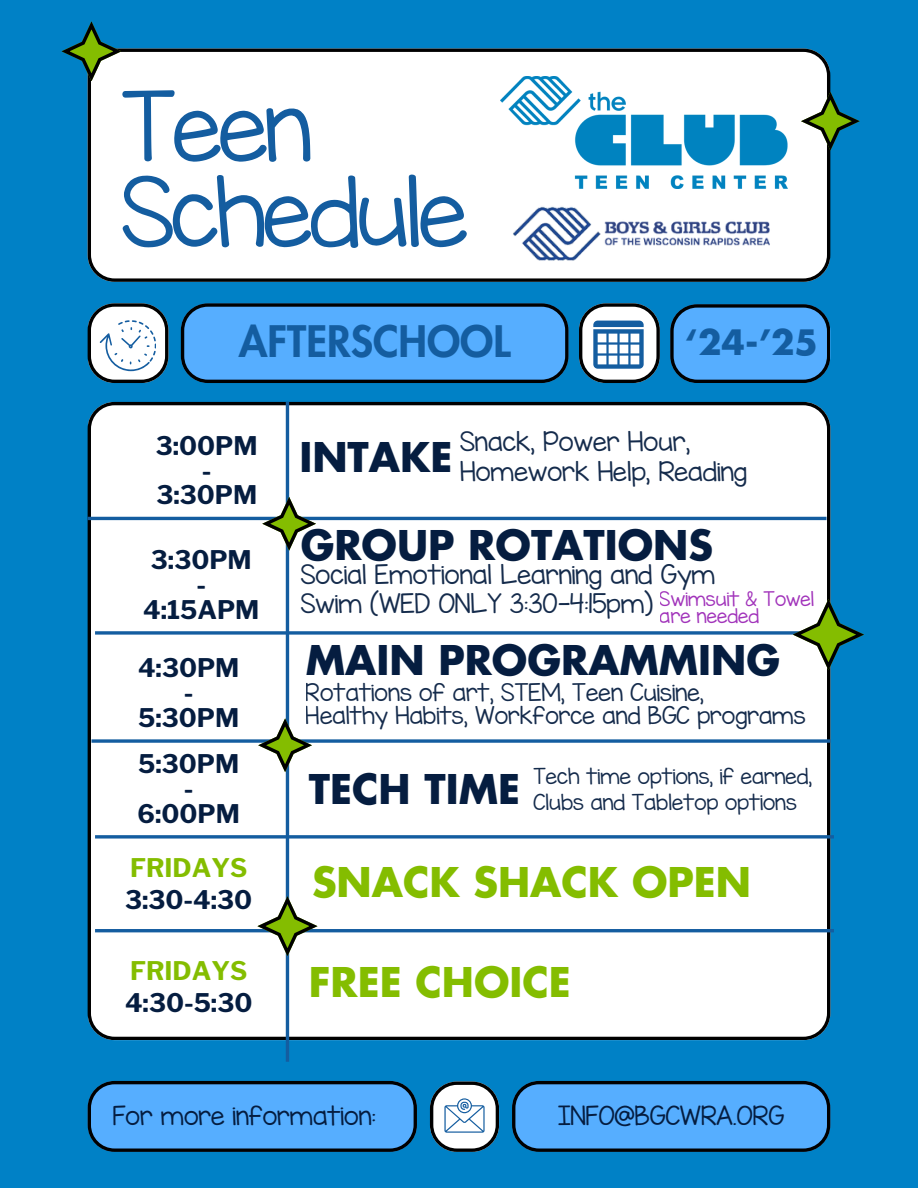
<style>
.page{position:relative;width:918px;height:1188px;background:#0081c6}
.page>*{position:absolute;margin:0;border:0;box-sizing:border-box;transform-origin:0 0}
.t1{font:85.95px/85.5px "KG Miss Kindergarten";letter-spacing:-.04em;color:#145da0}
.t2{font:800 42.45px "Futura LT Pro";color:#145da0}
.t3{font:700 40.05px "Futura LT Pro";color:#051d40}
.t4{font:700 40.05px "Futura LT Pro";color:#84bd00}
.t5{font:700 34.2px "Futura LT Pro";color:#145da0}
.t6{font:700 25.5px/24.8px "Libre Franklin";color:#051d40;text-align:center}
.t7{font:24px/29.2px "KG Miss Kindergarten";color:#051d40}
.t8{font:23.55px "KG Miss Kindergarten";color:#051d40}
.t9{font:21.75px/22.5px "KG Miss Kindergarten";color:#051d40}
.t10{font:19.65px/26.7px "KG Miss Kindergarten";color:#051d40}
.t11{font:18px/16.8px "KG Miss Kindergarten";color:#9b26b6}
.s1{color:#84bd00}
</style>
<div class="page">
<div style="left:88px;top:49px;width:742px;height:232px;background:#fff"></div>
<svg style="left:670px;top:304px;width:160px;height:79px;background:#4898df"></svg>
<svg style="left:181px;top:303px;width:388px;height:80px;background:#4b9ce5"></svg>
<svg style="left:88px;top:1081px;width:329px;height:71px;background:#4a9ae2"></svg>
<svg style="left:512px;top:1081px;width:318px;height:71px;background:#4a9ae2"></svg>
<div style="left:88px;top:402px;width:742px;height:638px;background:#fff"></div>
<hr style="left:88px;top:517px;width:739px;height:3px;background:#145da0">
<svg style="left:95px;top:631px;width:698px;height:4px;background:#3875ae"></svg>
<svg style="left:95px;top:835px;width:739px;height:4px;background:#3775ae"></svg>
<hr style="left:286px;top:402px;width:3px;height:660px;background:#145da0">
<svg style="left:62px;top:21px;width:59px;height:60px"></svg>
<svg style="left:801px;top:92px;width:59px;height:59px"></svg>
<svg style="left:793px;top:599px;width:71px;height:71px"></svg>
<svg style="left:91px;top:739px;width:739px;height:4px;background:#3775ae"></svg>
<svg style="left:258px;top:718px;width:54px;height:54px;background:#bac6a9"></svg>
<hr style="left:95px;top:929px;width:739px;height:3px;background:#145da0">
<svg style="left:257px;top:896px;width:61px;height:60px;background:#bfcaaa"></svg>
<svg style="left:262px;top:497px;width:54px;height:54px;background:#b9c5a8"></svg>
<svg style="left:430px;top:1082px;width:69px;height:70px;background:#a9bdca"></svg>
<svg style="left:88px;top:303px;width:80px;height:80px;background:#b9c9d2"></svg>
<svg style="left:579px;top:303px;width:81px;height:80px;background:#91adc2"></svg>
<img style="left:495px;top:104px;width:297px;height:162px">
<img style="left:500px;top:76px;width:287px;height:113px">
<p class="t1" style="left:121px;top:84px;width:348px">Teen<br>Schedule</p>
<h4 class="t2" style="left:239px;top:322px;width:273px">AFTERSCHOOL</h4>
<h6 class="t5" style="left:685px;top:326px;width:134px">‘24-’25</h6>
<h1 class="t6" style="left:156px;top:433px;width:103px">3:00PM -<br>3:30PM</h1>
<h4 class="t6" style="left:143px;top:548px;width:118px">3:30PM -<br>4:15APM</h4>
<h2 class="t6" style="left:138px;top:656px;width:103px">4:30PM -<br>5:30PM</h2>
<h2 class="t6" style="left:138px;top:752px;width:104px">5:30PM -<br>6:00PM</h2>
<h2 class="t6" style="left:125px;top:852px;width:129px;line-height:31.5px;text-align:left"><span class="s1">FRIDAYS<br></span>3:30-4:30</h2>
<p class="t6" style="left:125px;top:955px;width:129px;line-height:31.5px;text-align:left"><span class="s1">FRIDAYS<br></span>4:30-5:30</p>
<h2 class="t3" style="left:299px;top:439px;width:155px">INTAKE</h2>
<p class="t7" style="left:460px;top:426px;width:289px;line-height:30.3px">Snack, Power Hour,<br>Homework Help, Reading</p>
<p class="t3" style="left:301px;top:527px;width:414px">GROUP ROTATIONS</p>
<p class="t7" style="left:301px;top:560px;width:416px">Social Emotional Learning and Gym<br>Swim (WED ONLY 3:30-4:15pm)</p>
<p class="t11" style="left:660px;top:590px;width:156px">Swimsuit &amp; Towel are needed</p>
<h4 class="t3" style="left:306px;top:642px;width:476px">MAIN PROGRAMMING</h4>
<p class="t9" style="left:306px;top:682px;width:501px">Rotations of art, STEM, Teen Cuisine,<br>Healthy Habits, Workforce and BGC programs</p>
<p class="t10" style="left:533px;top:762px;width:280px">Tech time options, if earned,<br>Clubs and Tabletop options</p>
<h6 class="t3" style="left:309px;top:771px;width:213px">TECH TIME</h6>
<h4 class="t4" style="left:312px;top:864px;width:441px">SNACK SHACK OPEN</h4>
<h2 class="t4" style="left:309px;top:963px;width:263px">FREE CHOICE</h2>
<p class="t8" style="left:113px;top:1100px;width:265px">For more information:</p>
<h3 class="t8" style="left:558px;top:1100px;width:228px">INFO@BGCWRA.ORG</h3>
</div>
